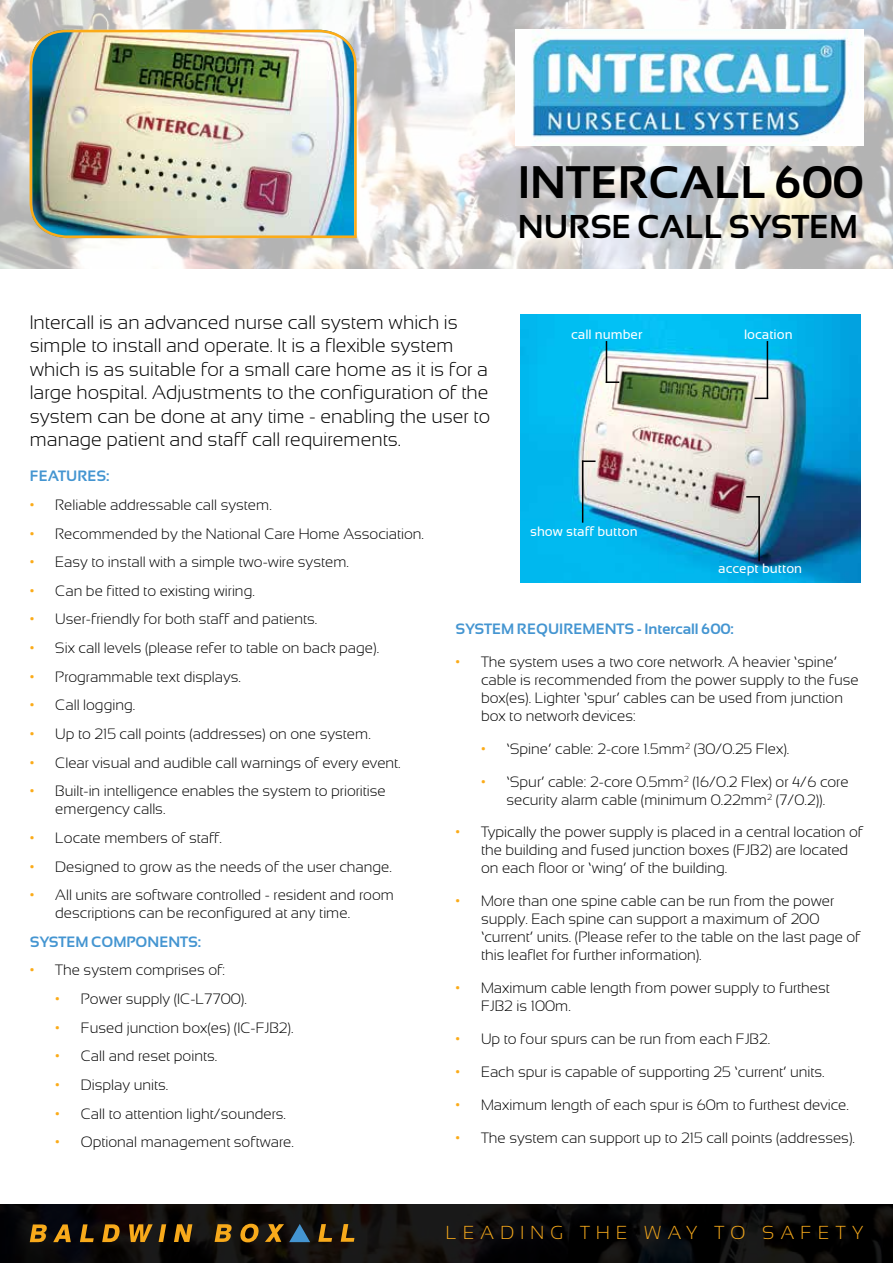
<style>
.page{position:relative;width:893px;height:1263px;background:#fff}
.page>*{position:absolute;margin:0;border:0;box-sizing:border-box;transform-origin:0 0}
.t1{font:700 45.6px "Sansation";color:#000}
.t2{font:700 33px "Sansation";color:#000}
.t3{font:300 19.5px/23.4px "Sansation";color:#000}
.t4{font:300 18.75px "Sansation";letter-spacing:.335em;color:#f8aa1b}
.t5{font:300 15px/18px "Sansation";color:#000}
.t6{font:700 15px "Sansation";color:#4495d1}
.t7{font:13.5px "Sansation";color:#fff}
.s1{color:#fbab18}
</style>
<div class="page">
<img style="left:0;top:0;width:893px;height:268px">
<img style="left:28px;top:28px;width:330px;height:211px">
<img style="left:520px;top:315px;width:340px;height:268px">
<hr style="left:606px;top:341px;width:1px;height:42px;background:#000">
<svg style="left:607px;top:381px;width:12px;height:2px"></svg>
<hr style="left:582px;top:460px;width:1px;height:63px;background:#000">
<svg style="left:582px;top:460px;width:13px;height:2px"></svg>
<hr style="left:767px;top:341px;width:1px;height:58px;background:#000">
<svg style="left:755px;top:398px;width:12px;height:1px"></svg>
<hr style="left:758px;top:496px;width:2px;height:65px;background:#000">
<svg style="left:746px;top:496px;width:12px;height:1px"></svg>
<img style="left:515px;top:30px;width:348px;height:116px">
<svg style="left:0;top:1204px;width:893px;height:59px"></svg>
<svg style="left:30px;top:1224px;width:17px;height:18px"></svg>
<svg style="left:53px;top:1224px;width:18px;height:18px"></svg>
<svg style="left:80px;top:1224px;width:14px;height:18px"></svg>
<svg style="left:102px;top:1224px;width:18px;height:18px"></svg>
<svg style="left:129px;top:1224px;width:24px;height:18px"></svg>
<svg style="left:159px;top:1224px;width:7px;height:18px"></svg>
<svg style="left:174px;top:1224px;width:18px;height:18px"></svg>
<svg style="left:215px;top:1224px;width:17px;height:18px"></svg>
<svg style="left:240px;top:1224px;width:19px;height:18px"></svg>
<svg style="left:318px;top:1224px;width:14px;height:18px"></svg>
<svg style="left:341px;top:1224px;width:13px;height:18px"></svg>
<svg style="left:265px;top:1224px;width:45px;height:18px"></svg>
<p class="t3" style="left:30px;top:311px;width:462px">Intercall is an advanced nurse call system which is simple to install and operate. It is a flexible system which is as suitable for a small care home as it is for a large hospital. Adjustments to the configuration of the system can be done at any time - enabling the user to manage patient and staff call requirements.</p>
<h1 class="t1" style="left:518px;top:157px;width:347px">INTERCALL 600</h1>
<h2 class="t2" style="left:518px;top:208px;width:48px">NURSE</h2>
<h2 class="t2" style="left:637px;top:208px;width:22px">CALL</h2>
<h2 class="t2" style="left:729px;top:208px;width:22px">SYSTEM</h2>
<p class="t7" style="left:571px;top:326px;width:73px">call number</p>
<p class="t7" style="left:744px;top:326px;width:50px">location</p>
<p class="t6" style="left:30px;top:468px;width:81px">FEATURES:</p>
<p class="t5" style="left:30px;top:496px;width:244px"><span class="s1">•</span> Reliable addressable call system.</p>
<p class="t5" style="left:30px;top:524px;width:396px"><span class="s1">•</span> Recommended by the National Care Home Association.</p>
<p class="t5" style="left:30px;top:553px;width:321px"><span class="s1">•</span> Easy to install with a simple two-wire system.</p>
<p class="t5" style="left:30px;top:582px;width:227px"><span class="s1">•</span> Can be fitted to existing wiring.</p>
<p class="t5" style="left:30px;top:610px;width:289px"><span class="s1">•</span> User-friendly for both staff and patients.</p>
<p class="t5" style="left:30px;top:639px;width:351px"><span class="s1">•</span> Six call levels (please refer to table on back page).</p>
<p class="t5" style="left:30px;top:668px;width:213px"><span class="s1">•</span> Programmable text displays.</p>
<p class="t5" style="left:30px;top:696px;width:107px"><span class="s1">•</span> Call logging.</p>
<p class="t5" style="left:30px;top:725px;width:343px"><span class="s1">•</span> Up to 215 call points (addresses) on one system.</p>
<p class="t5" style="left:30px;top:753px;width:372px"><span class="s1">•</span> Clear visual and audible call warnings of every event.</p>
<p class="t5" style="left:55px;top:782px;width:332px;text-indent:-26px"><span class="s1">•</span> Built-in intelligence enables the system to prioritise emergency calls.</p>
<p class="t5" style="left:30px;top:829px;width:194px"><span class="s1">•</span> Locate members of staff.</p>
<p class="t5" style="left:30px;top:857px;width:364px"><span class="s1">•</span> Designed to grow as the needs of the user change.</p>
<p class="t5" style="left:55px;top:886px;width:340px;text-indent:-26px"><span class="s1">•</span> All units are software controlled - resident and room descriptions can be reconfigured at any time.</p>
<p class="t6" style="left:30px;top:933px;width:173px">SYSTEM COMPONENTS:</p>
<p class="t5" style="left:30px;top:961px;width:197px"><span class="s1">•</span> The system comprises of:</p>
<p class="t5" style="left:55px;top:990px;width:193px"><span class="s1">•</span> Power supply (IC-L7700).</p>
<p class="t5" style="left:55px;top:1019px;width:240px"><span class="s1">•</span> Fused junction box(es) (IC-FJB2).</p>
<p class="t5" style="left:55px;top:1047px;width:163px"><span class="s1">•</span> Call and reset points.</p>
<p class="t5" style="left:55px;top:1076px;width:114px"><span class="s1">•</span> Display units.</p>
<p class="t5" style="left:55px;top:1104px;width:232px"><span class="s1">•</span> Call to attention light/sounders.</p>
<p class="t5" style="left:55px;top:1133px;width:240px"><span class="s1">•</span> Optional management software.</p>
<p class="t7" style="left:530px;top:524px;width:109px">show staff button</p>
<p class="t7" style="left:718px;top:560px;width:85px">accept button</p>
<p class="t6" style="left:455px;top:620px;width:280px">SYSTEM REQUIREMENTS - INTERCALL 600:</p>
<p class="t5" style="left:481px;top:653px;width:379px;text-indent:-26px"><span class="s1">•</span> The system uses a two core network. A heavier ‘spine’ cable is recommended from the power supply to the fuse box(es). Lighter ‘spur’ cables can be used from junction box to network devices:</p>
<p class="t5" style="left:481px;top:739px;width:310px"><span class="s1">•</span> ‘Spine’ cable: 2-core 1.5mm<sup>2</sup> (30/0.25 Flex).</p>
<p class="t5" style="left:481px;top:772px;width:369px;text-align:center"><span class="s1">•</span> ‘Spur’ cable: 2-core 0.5mm<sup>2</sup> (16/0.2 Flex) or 4/6 core security alarm cable (minimum 0.22mm<sup>2</sup> (7/0.2)).</p>
<p class="t5" style="left:481px;top:823px;width:384px;text-indent:-26px"><span class="s1">•</span> Typically the power supply is placed in a central location of the building and fused junction boxes (FJB2) are located on each floor or ‘wing’ of the building.</p>
<p class="t5" style="left:481px;top:892px;width:381px;text-indent:-26px"><span class="s1">•</span> More than one spine cable can be run from the power supply. Each spine can support a maximum of 200 ‘current’ units. (Please refer to the table on the last page of this leaflet for further information).</p>
<p class="t5" style="left:481px;top:979px;width:350px;text-indent:-26px"><span class="s1">•</span> Maximum cable length from power supply to furthest<br>FJB2 is 100m.</p>
<p class="t5" style="left:455px;top:1030px;width:316px"><span class="s1">•</span> Up to four spurs can be run from each FJB2.</p>
<p class="t5" style="left:455px;top:1063px;width:371px"><span class="s1">•</span> Each spur is capable of supporting 25 ‘current’ units.</p>
<p class="t5" style="left:455px;top:1096px;width:395px"><span class="s1">•</span> Maximum length of each spur is 60m to furthest device.</p>
<p class="t5" style="left:455px;top:1129px;width:401px"><span class="s1">•</span> The system can support up to 215 call points (addresses).</p>
<p class="t4" style="left:446px;top:1223px;width:419px">LEADING THE WAY TO SAFETY</p>
</div>
